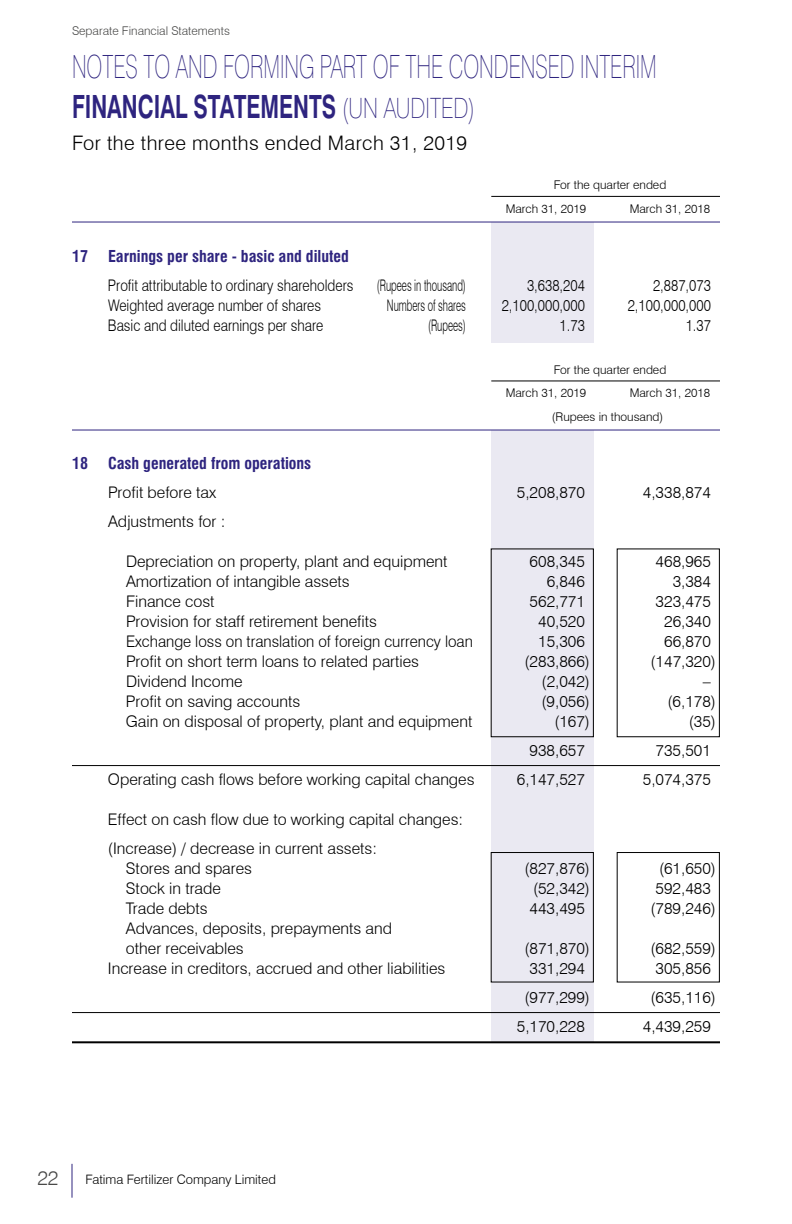
<style>
.page{position:relative;width:792px;height:1224px;background:#fff}
.page>*{position:absolute;margin:0;border:0;box-sizing:border-box;transform-origin:0 0}
.t1{font:100 32px/40px "Swiss 721 BT";color:#2e247f;scale:.67 1}
.t2{font:300 20px "Swiss 721 BT";letter-spacing:.02em;color:#000}
.t3{font:300 20px "Swiss 721 BT";color:#494948}
.t4{font:300 16px/29px "Swiss 721 BT";color:#000}
.t5{font:300 16px "Swiss 721 BT";color:#000;scale:.85 1}
.t6{font:700 condensed 16px "Swiss 721 BT";color:#2e247f}
.t7{font:300 16px "Swiss 721 BT";color:#000;scale:.95 1}
.t8{font:300 16px "Swiss 721 BT";color:#000;scale:.6 1}
.t9{font:300 13px "Swiss 721 BT";color:#000}
.t10{font:300 12px/23.4px "Swiss 721 BT";color:#000}
.t11{font:300 12px "Swiss 721 BT";color:#494948}
.s1{font-weight:700}
.s2{font-size:28px}
</style>
<div class="page">
<hr style="left:72px;top:1164px;width:1px;height:34px;background:#2e247f">
<div style="left:491px;top:222px;width:103px;height:121px;background:#eae9f2"></div>
<div style="left:491px;top:430px;width:103px;height:612px;background:#eae9f2"></div>
<hr style="left:491px;top:196px;width:229px;height:1px;background:#000">
<hr style="left:491px;top:381px;width:229px;height:1px;background:#000">
<hr style="left:72px;top:222px;width:648px;height:1px;background:#2e247f">
<hr style="left:72px;top:430px;width:648px;height:1px;background:#2e247f">
<hr style="left:72px;top:765px;width:648px;height:1px;background:#000">
<hr style="left:72px;top:1012px;width:648px;height:1px;background:#000">
<hr style="left:72px;top:1041px;width:648px;height:2px;background:#000">
<div style="left:617px;top:549px;width:103px;height:188px;border:1px solid #000"></div>
<div style="left:491px;top:549px;width:103px;height:188px;border:1px solid #000"></div>
<div style="left:617px;top:852px;width:103px;height:130px;border:1px solid #000"></div>
<div style="left:491px;top:852px;width:103px;height:130px;border:1px solid #000"></div>
<p class="t11" style="left:72px;top:24px;width:159px">Separate Financial Statements</p>
<h1 class="t1" style="left:72px;top:47px;width:874px">NOTES TO AND FORMING PART OF THE CONDENSED INTERIM<br><span class="s1">FINANCIAL STATEMENTS</span> <span class="s2">(UN AUDITED)</span></h1>
<p class="t2" style="left:72px;top:130px;width:397px">For the three months ended March 31, 2019</p>
<p class="t10" style="left:506px;top:173px;width:162px;text-indent:48px">For the quarter ended<br>March 31, 2019</p>
<p class="t10" style="left:630px;top:196px;width:82px">March 31, 2018</p>
<p class="t6" style="left:72px;top:246px;width:17px">17</p>
<p class="t6" style="left:108px;top:246px;width:242px">Earnings per share - basic and diluted</p>
<p class="t5" style="left:108px;top:275px;width:290px">Profit attributable to ordinary shareholders</p>
<p class="t8" style="left:377px;top:275px;width:150px">(Rupees in thousand)</p>
<p class="t5" style="left:527px;top:275px;width:70px">3,638,204</p>
<p class="t5" style="left:653px;top:275px;width:70px">2,887,073</p>
<p class="t5" style="left:108px;top:295px;width:252px">Weighted average number of shares</p>
<p class="t8" style="left:387px;top:295px;width:133px">Numbers of shares</p>
<p class="t5" style="left:502px;top:295px;width:99px">2,100,000,000</p>
<p class="t5" style="left:628px;top:295px;width:99px">2,100,000,000</p>
<p class="t5" style="left:108px;top:315px;width:255px">Basic and diluted earnings per share</p>
<p class="t8" style="left:428px;top:315px;width:65px">(Rupees)</p>
<p class="t5" style="left:560px;top:315px;width:31px">1.73</p>
<p class="t5" style="left:686px;top:315px;width:31px">1.37</p>
<p class="t10" style="left:506px;top:358px;width:162px;text-indent:48px">For the quarter ended<br>March 31, 2019</p>
<p class="t10" style="left:552px;top:381px;width:160px;text-indent:78px">March 31, 2018 (Rupees in thousand)</p>
<p class="t6" style="left:72px;top:454px;width:17px">18</p>
<p class="t6" style="left:108px;top:454px;width:205px">Cash generated from operations</p>
<p class="t4" style="left:108px;top:478px;width:110px">Profit before tax</p>
<p class="t4" style="left:517px;top:478px;width:70px">5,208,870</p>
<p class="t4" style="left:643px;top:478px;width:70px">4,338,874</p>
<p class="t4" style="left:108px;top:507px;width:119px">Adjustments for :</p>
<p class="t4" style="left:126px;top:547px;width:323px">Depreciation on property, plant and equipment</p>
<p class="t4" style="left:530px;top:547px;width:57px">608,345</p>
<p class="t4" style="left:656px;top:547px;width:57px">468,965</p>
<p class="t4" style="left:126px;top:567px;width:225px">Amortization of intangible assets</p>
<p class="t4" style="left:547px;top:567px;width:40px">6,846</p>
<p class="t4" style="left:673px;top:567px;width:40px">3,384</p>
<p class="t4" style="left:126px;top:587px;width:90px">Finance cost</p>
<p class="t4" style="left:530px;top:587px;width:57px">562,771</p>
<p class="t4" style="left:656px;top:587px;width:57px">323,475</p>
<p class="t4" style="left:126px;top:607px;width:253px">Provision for staff retirement benefits</p>
<p class="t4" style="left:538px;top:607px;width:48px">40,520</p>
<p class="t4" style="left:664px;top:607px;width:48px">26,340</p>
<p class="t7" style="left:126px;top:632px;width:367px">Exchange loss on translation of foreign currency loan</p>
<p class="t4" style="left:538px;top:627px;width:48px">15,306</p>
<p class="t4" style="left:664px;top:627px;width:48px">66,870</p>
<p class="t4" style="left:126px;top:647px;width:295px">Profit on short term loans to related parties</p>
<p class="t4" style="left:525px;top:647px;width:67px">(283,866)</p>
<p class="t4" style="left:651px;top:647px;width:67px">(147,320)</p>
<p class="t4" style="left:126px;top:667px;width:118px">Dividend Income</p>
<p class="t4" style="left:542px;top:667px;width:50px">(2,042)</p>
<p class="t4" style="left:703px;top:667px;width:9px">–</p>
<p class="t4" style="left:126px;top:687px;width:176px">Profit on saving accounts</p>
<p class="t4" style="left:542px;top:687px;width:50px">(9,056)</p>
<p class="t4" style="left:668px;top:687px;width:50px">(6,178)</p>
<p class="t4" style="left:126px;top:707px;width:348px">Gain on disposal of property, plant and equipment</p>
<p class="t4" style="left:554px;top:707px;width:37px">(167)</p>
<p class="t4" style="left:689px;top:707px;width:29px">(35)</p>
<p class="t4" style="left:530px;top:736px;width:57px">938,657</p>
<p class="t4" style="left:656px;top:736px;width:57px">735,501</p>
<p class="t4" style="left:108px;top:765px;width:368px">Operating cash flows before working capital changes</p>
<p class="t4" style="left:517px;top:765px;width:70px">6,147,527</p>
<p class="t4" style="left:643px;top:765px;width:70px">5,074,375</p>
<p class="t4" style="left:108px;top:805px;width:357px">Effect on cash flow due to working capital changes: (Increase) / decrease in current assets:</p>
<p class="t4" style="left:126px;top:854px;width:128px">Stores and spares</p>
<p class="t4" style="left:525px;top:854px;width:67px">(827,876)</p>
<p class="t4" style="left:659px;top:854px;width:58px">(61,650)</p>
<p class="t4" style="left:126px;top:874px;width:96px">Stock in trade</p>
<p class="t4" style="left:533px;top:874px;width:58px">(52,342)</p>
<p class="t4" style="left:656px;top:874px;width:57px">592,483</p>
<p class="t4" style="left:126px;top:894px;width:83px">Trade debts</p>
<p class="t4" style="left:530px;top:894px;width:57px">443,495</p>
<p class="t4" style="left:651px;top:894px;width:67px">(789,246)</p>
<p class="t4" style="left:126px;top:918px;width:268px;line-height:20px">Advances, deposits, prepayments and other receivables</p>
<p class="t4" style="left:525px;top:934px;width:67px">(871,870)</p>
<p class="t4" style="left:651px;top:934px;width:67px">(682,559)</p>
<p class="t4" style="left:108px;top:954px;width:339px">Increase in creditors, accrued and other liabilities</p>
<p class="t4" style="left:530px;top:954px;width:57px">331,294</p>
<p class="t4" style="left:656px;top:954px;width:57px">305,856</p>
<p class="t4" style="left:525px;top:983px;width:67px">(977,299)</p>
<p class="t4" style="left:651px;top:983px;width:67px">(635,116)</p>
<p class="t4" style="left:517px;top:1012px;width:70px">5,170,228</p>
<p class="t4" style="left:643px;top:1012px;width:70px">4,439,259</p>
<p class="t3" style="left:37px;top:1166px;width:23px">22</p>
<p class="t9" style="left:85px;top:1171px;width:192px">Fatima Fertilizer Company Limited</p>
</div>
